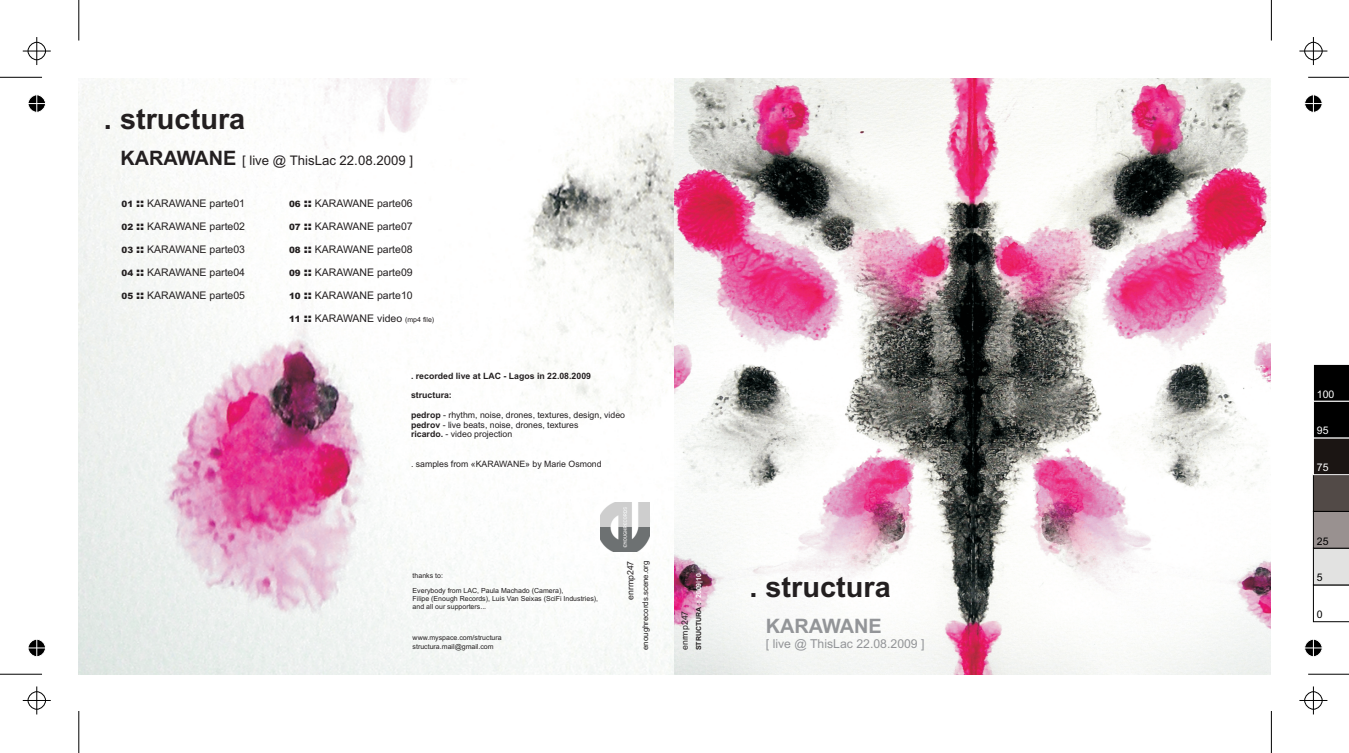
<style>
.page{position:relative;width:1349px;height:753px;background:#fff}
.page>*{position:absolute;margin:0;border:0;box-sizing:border-box;transform-origin:0 0}
.t1{font:700 28.88px "Arial";color:#231f20}
.t2{font:700 19.95px "Arial";color:#939598}
.t3{font:13.12px "Arial";color:#231f20}
.t4{font:12.25px "Arial";color:#939598}
.t5{font:10.5px/23.1px "Arial";color:#231f20;text-align:justify}
.t6{font:10.5px "Arial";color:#fff}
.t7{font:10.5px "Arial";color:#000}
.t8{font:8.75px/9.8px "Arial";color:#231f20}
.t9{font:700 8.75px "Arial";color:#231f20}
.t10{font:7.88px "Arial";color:#231f20}
.t11{font:7px/7.9px "Arial";color:#231f20}
.t12{font:700 7px "Arial";color:#231f20}
.s1{font-weight:700;font-size:19.95px}
.s2{font-weight:900;font-style:italic;font-size:8.75px}
.s3{font-weight:900;font-style:italic;font-size:12.25px}
.s4{font-size:7px}
.s5{font-weight:700}
.s6{color:#fff}
</style>
<div class="page">
<img style="left:79px;top:79px;width:1190px;height:595px">
<img style="left:600px;top:503px;width:49px;height:49px">
<hr style="left:0;top:674px;width:42px;height:1px;background:#000">
<hr style="left:78px;top:711px;width:1px;height:42px;background:#000">
<hr style="left:0;top:77px;width:42px;height:1px;background:#000">
<hr style="left:78px;top:0;width:1px;height:41px;background:#000">
<hr style="left:1307px;top:77px;width:41px;height:1px;background:#000">
<hr style="left:1270px;top:0;width:1px;height:41px;background:#000">
<hr style="left:1307px;top:674px;width:41px;height:1px;background:#000">
<hr style="left:1270px;top:711px;width:1px;height:42px;background:#000">
<svg style="left:23px;top:686px;width:28px;height:28px"></svg>
<svg style="left:23px;top:37px;width:28px;height:28px"></svg>
<svg style="left:1299px;top:37px;width:27px;height:28px"></svg>
<svg style="left:1299px;top:686px;width:27px;height:28px"></svg>
<svg style="left:28px;top:639px;width:18px;height:18px"></svg>
<svg style="left:28px;top:95px;width:18px;height:18px"></svg>
<svg style="left:1304px;top:94px;width:19px;height:19px"></svg>
<svg style="left:1304px;top:639px;width:18px;height:18px"></svg>
<svg style="left:1312px;top:364px;width:36px;height:258px"></svg>
<h1 class="t1" style="left:104px;top:108px;width:143px">. structura</h1>
<p class="t3" style="left:120px;top:156px;width:294px"><span class="s1">KARAWANE</span> [ live @ ThisLac 22.08.2009 ]</p>
<p class="t5" style="left:121px;top:193px;width:125px"><span class="s2">01</span> <span class="s3">::</span> KARAWANE parte01<br><span class="s2">02</span> <span class="s3">::</span> KARAWANE parte02<br><span class="s2">03</span> <span class="s3">::</span> KARAWANE parte03<br><span class="s2">04</span> <span class="s3">::</span> KARAWANE parte04<br><span class="s2">05</span> <span class="s3">::</span> KARAWANE parte05</p>
<p class="t5" style="left:289px;top:193px;width:147px;text-align:left"><span class="s2">06</span> <span class="s3">::</span> KARAWANE parte06<br><span class="s2">07</span> <span class="s3">::</span> KARAWANE parte07<br><span class="s2">08</span> <span class="s3">::</span> KARAWANE parte08<br><span class="s2">09</span> <span class="s3">::</span> KARAWANE parte09<br><span class="s2">10</span> <span class="s3">::</span> KARAWANE parte10<br><span class="s2">11</span> <span class="s3">::</span> KARAWANE video <span class="s4">(mp4 file)</span></p>
<p class="t9" style="left:411px;top:372px;width:181px">. recorded live at LAC - Lagos in 22.08.2009</p>
<p class="t9" style="left:411px;top:392px;width:42px">structura:</p>
<p class="t8" style="left:411px;top:411px;width:215px"><span class="s5">pedrop</span> - rhythm, noise, drones, textures, design, video <span class="s5">pedrov</span> - live beats, noise, drones, textures<br><span class="s5">ricardo.</span> - video projection</p>
<p class="t8" style="left:411px;top:460px;width:192px">. samples from «KARAWANE» by Marie Osmond</p>
<p class="t11" style="left:412px;top:572px;width:32px">thanks to:</p>
<p class="t11" style="left:412px;top:588px;width:187px">Everybody from LAC, Paula Machado (Camera),<br>Filipe (Enough Records), Luis Van Seixas (SciFi Industries), and all our supporters...</p>
<p class="t11" style="left:412px;top:634px;width:91px;line-height:8.4px">www.myspace.com/structura structura.mail@gmail.com</p>
<p class="t8" style="left:626px;top:600px;width:41px;rotate:-90deg">enrmp247</p>
<p class="t10" style="left:642px;top:650px;width:91px;rotate:-90deg">enoughrecords.scene.org</p>
<p class="t12" style="left:696px;top:650px;width:79px;rotate:-90deg">STRUCTURA :<span class="s6">: 2009|10</span></p>
<p class="t8" style="left:680px;top:650px;width:41px;rotate:-90deg">enrmp247</p>
<h1 class="t1" style="left:749px;top:576px;width:143px">. structura</h1>
<h2 class="t2" style="left:765px;top:618px;width:117px">KARAWANE</h2>
<p class="t4" style="left:765px;top:639px;width:160px">[ live @ ThisLac 22.08.2009 ]</p>
<p class="t6" style="left:1316px;top:390px;width:19px">100</p>
<p class="t6" style="left:1316px;top:427px;width:13px">95</p>
<p class="t6" style="left:1316px;top:463px;width:13px">75</p>
<p class="t7" style="left:1316px;top:537px;width:13px">25</p>
<p class="t7" style="left:1316px;top:574px;width:7px">5</p>
<p class="t7" style="left:1316px;top:610px;width:7px">0</p>
</div>
